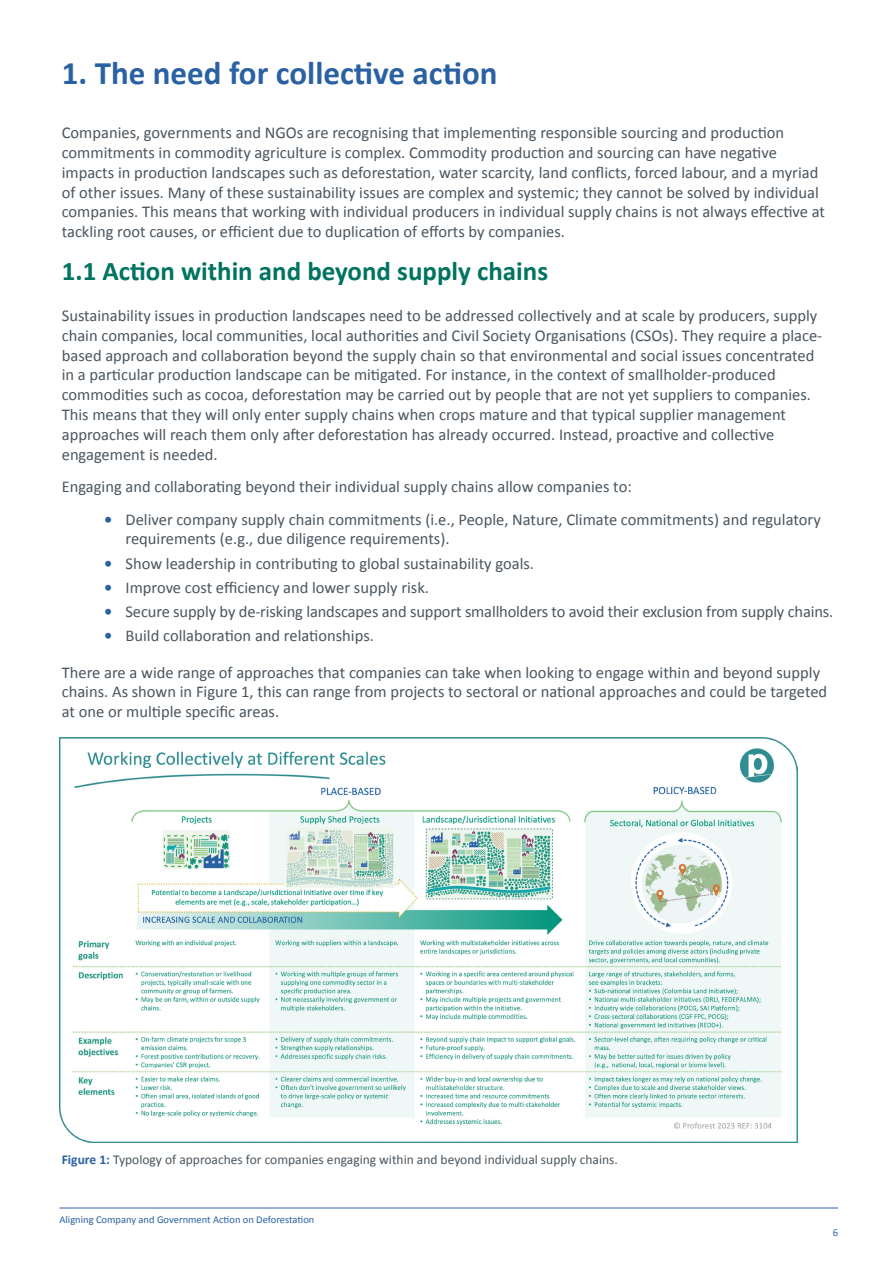
<style>
.page{position:relative;width:893px;height:1263px;background:#fff}
.page>*{position:absolute;margin:0;border:0;box-sizing:border-box;transform-origin:0 0}
.p_H1{font:700 33px "Calibri";color:#2961a3}
.p_H2{font:700 27px "Calibri";color:#007361}
.p_body{font:16.5px/19.8px "Calibri";color:#4b555e}
.p_caption{font:13.5px "Calibri";color:#4b555e}
.t1{font:10.5px "Calibri";color:#2961a3}
.s1{font-weight:700;color:#2961a3}
</style>
<div class="page">
<hr style="left:59px;top:1207px;width:779px;height:1px;background:#2961a3">
<img style="left:59px;top:737px;width:739px;height:405px">
<p class="p_H1" style="left:62px;top:50px;width:437px">1. The need for collective action</p>
<p class="p_body" style="left:62px;top:122px;width:765px">Companies, governments and NGOs are recognising that implementing responsible sourcing and production commitments in commodity agriculture is complex. Commodity production and sourcing can have negative impacts in production landscapes such as deforestation, water scarcity, land conflicts, forced labour, and a myriad of other issues. Many of these sustainability issues are complex and systemic; they cannot be solved by individual companies. This means that working with individual producers in individual supply chains is not always effective at tackling root causes, or efficient due to duplication of efforts by companies.</p>
<p class="p_H2" style="left:62px;top:252px;width:488px">1.1 Action within and beyond supply chains</p>
<p class="p_body" style="left:62px;top:305px;width:762px">Sustainability issues in production landscapes need to be addressed collectively and at scale by producers, supply chain companies, local communities, local authorities and Civil Society Organisations (CSOs). They require a place&shy;based approach and collaboration beyond the supply chain so that environmental and social issues concentrated in a particular production landscape can be mitigated. For instance, in the context of smallholder-produced commodities such as cocoa, deforestation may be carried out by people that are not yet suppliers to companies.<br>This means that they will only enter supply chains when crops mature and that typical supplier management approaches will reach them only after deforestation has already occurred. Instead, proactive and collective engagement is needed.</p>
<p class="p_body" style="left:62px;top:476px;width:571px">Engaging and collaborating beyond their individual supply chains allow companies to:</p>
<p class="p_body" style="left:126px;top:509px;width:697px;text-indent:-21px"><span class="s1">•</span> Deliver company supply chain commitments (i.e., People, Nature, Climate commitments) and regulatory requirements (e.g., due diligence requirements).</p>
<p class="p_body" style="left:104px;top:553px;width:431px"><span class="s1">•</span> Show leadership in contributing to global sustainability goals.</p>
<p class="p_body" style="left:104px;top:577px;width:326px"><span class="s1">•</span> Improve cost efficiency and lower supply risk.</p>
<p class="p_body" style="left:104px;top:601px;width:731px"><span class="s1">•</span> Secure supply by de-risking landscapes and support smallholders to avoid their exclusion from supply chains.</p>
<p class="p_body" style="left:104px;top:625px;width:271px"><span class="s1">•</span> Build collaboration and relationships.</p>
<p class="p_body" style="left:62px;top:662px;width:767px">There are a wide range of approaches that companies can take when looking to engage within and beyond supply chains. As shown in Figure 1, this can range from projects to sectoral or national approaches and could be targeted at one or multiple specific areas.</p>
<p class="p_caption" style="left:62px;top:1150px;width:558px"><span class="s1">Figure 1:</span> Typology of approaches for companies engaging within and beyond individual supply chains.</p>
<p class="t1" style="left:59px;top:1212px;width:256px">Aligning Company and Government Action on Deforestation</p>
<p class="t1" style="left:833px;top:1225px;width:7px">6</p>
</div>
